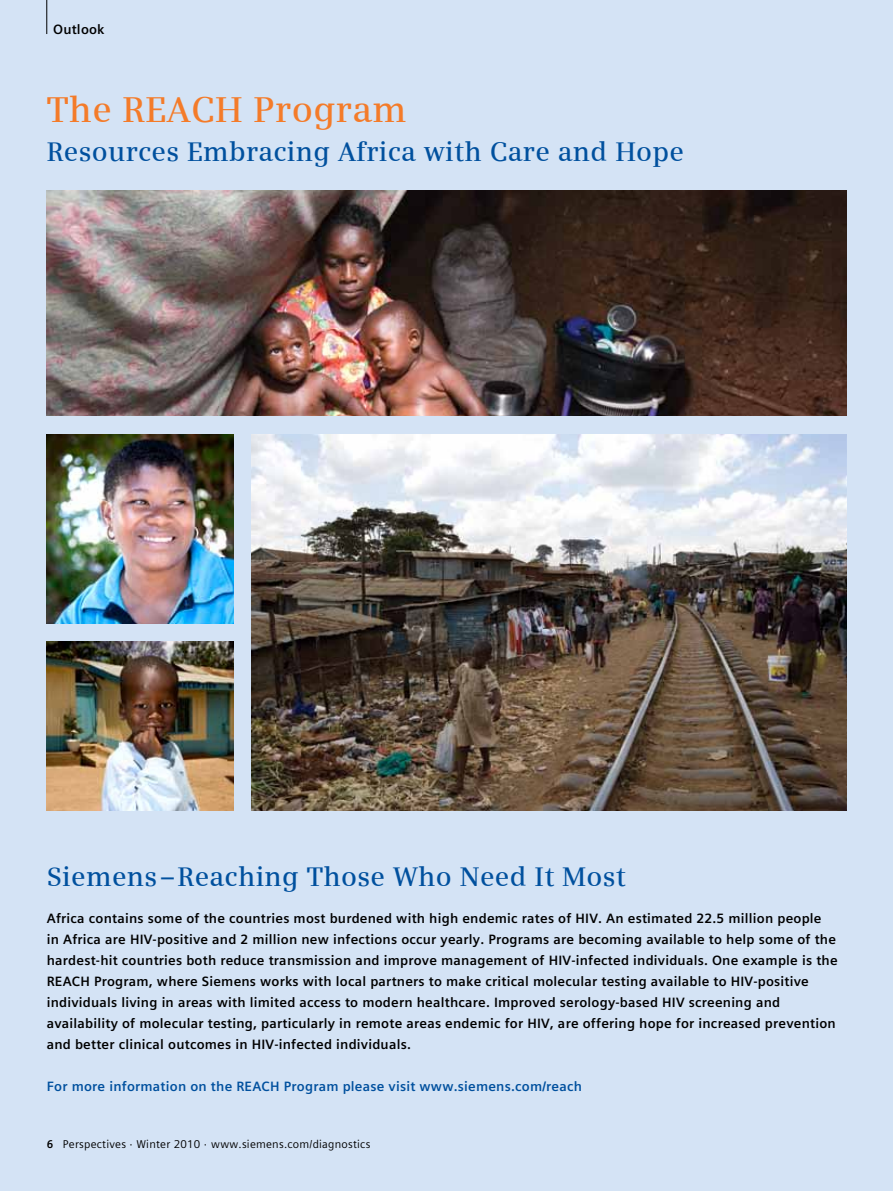
<style>
.page{position:relative;width:893px;height:1191px;background:#d4e3f5}
.page>*{position:absolute;margin:0;border:0;box-sizing:border-box;transform-origin:0 0}
.t1{font:600 36px "Siemens Serif";letter-spacing:.01em;color:#f47b29}
.t2{font:600 27px "Siemens Serif";letter-spacing:.01em;color:#00509e}
.t3{font:700 13.5px/21px "Siemens Sans Global";letter-spacing:.015em;color:#000}
.t4{font:700 13.5px "Siemens Sans Global";letter-spacing:.015em;color:#00509e}
.t5{font:11.25px "Siemens Sans Global";letter-spacing:.02em;color:#000}
.s1{font-weight:700}
</style>
<div class="page">
<img style="left:47px;top:434px;width:187px;height:189px">
<img style="left:47px;top:641px;width:187px;height:169px">
<img style="left:47px;top:191px;width:799px;height:225px">
<img style="left:251px;top:434px;width:595px;height:376px">
<hr style="left:47px;top:0;width:1px;height:34px;background:#000">
<p class="t3" style="left:53px;top:19px;width:53px">Outlook</p>
<h1 class="t1" style="left:47px;top:88px;width:361px">The REACH Program</h1>
<h2 class="t2" style="left:47px;top:136px;width:639px">Resources Embracing Africa with Care and Hope</h2>
<h2 class="t2" style="left:47px;top:860px;width:581px">Siemens–Reaching Those Who Need It Most</h2>
<p class="t3" style="left:47px;top:908px;width:792px">Africa contains some of the countries most burdened with high endemic rates of HIV. An estimated 22.5 million people<br>in Africa are HIV-positive and 2 million new infections occur yearly. Programs are becoming available to help some of the hardest-hit countries both reduce transmission and improve management of HIV-infected individuals. One example is the REACH Program, where Siemens works with local partners to make critical molecular testing available to HIV-positive individuals living in areas with limited access to modern healthcare. Improved serology-based HIV screening and availability of molecular testing, particularly in remote areas endemic for HIV, are offering hope for increased prevention and better clinical outcomes in HIV-infected individuals.</p>
<p class="t4" style="left:47px;top:1076px;width:537px">For more information on the REACH Program please visit www.siemens.com/reach</p>
<p class="t5" style="left:47px;top:1135px;width:325px"><span class="s1">6</span> Perspectives · Winter 2010 · www.siemens.com/diagnostics</p>
</div>
